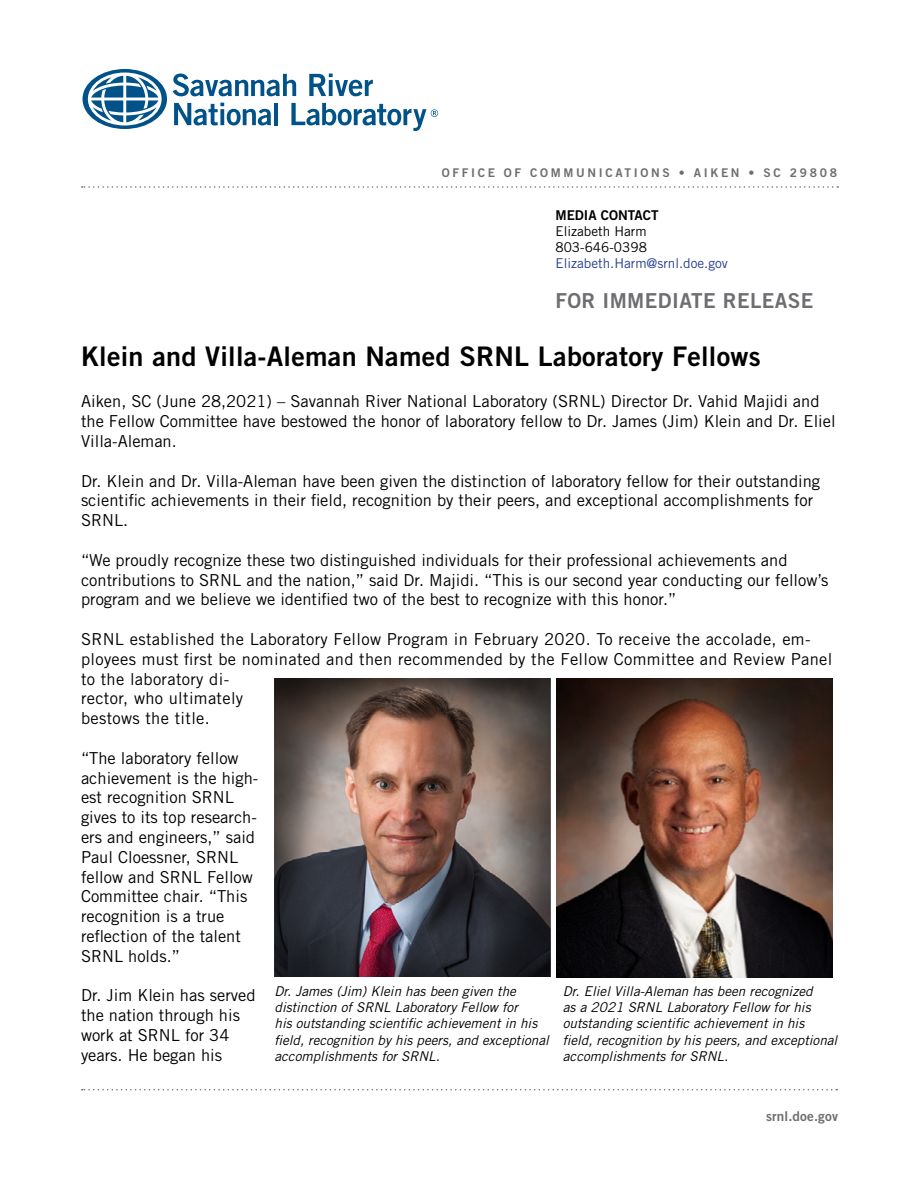
<style>
.page{position:relative;width:918px;height:1188px;background:#fff}
.page>*{position:absolute;margin:0;border:0;box-sizing:border-box;transform-origin:0 0}
.t1{font:27px "Trade Gothic LT Std Bd 2";letter-spacing:.01em;color:#000}
.t2{font:20.7px "Trade Gothic LT Std Bd 2";letter-spacing:.02em;color:#6d6e71}
.t3{font:16.5px/19.8px "Trade Gothic LT Std";color:#000}
.t4{font:16.5px/19.8px "Trade Gothic LT Std";letter-spacing:.02em;color:#000}
.t5{font:italic 13.5px/16.2px "Trade Gothic LT Std";color:#000}
.t6{font:13.5px "Trade Gothic LT Std";color:#25408f}
.t7{font:13.5px/16.2px "Trade Gothic LT Std";color:#000}
.t8{font:13.5px "Trade Gothic LT Std Bd 2";letter-spacing:.01em;color:#6d6e71}
.t9{font:13.5px "Trade Gothic LT Std Bd 2";color:#000}
.t10{font:12px "Trade Gothic LT Std Bd 2";letter-spacing:.22em;color:#6d6e71}
</style>
<div class="page">
<svg style="left:82px;top:1089px;width:755px;height:1px"></svg>
<svg style="left:82px;top:186px;width:756px;height:2px"></svg>
<svg style="left:83px;top:69px;width:84px;height:60px"></svg>
<svg style="left:173px;top:74px;width:123px;height:22px"></svg>
<svg style="left:309px;top:74px;width:64px;height:22px"></svg>
<svg style="left:174px;top:103px;width:97px;height:22px"></svg>
<hr style="left:274px;top:103px;width:4px;height:22px;background:#005288">
<svg style="left:291px;top:103px;width:147px;height:28px"></svg>
<img style="left:274px;top:678px;width:276px;height:298px">
<img style="left:556px;top:678px;width:276px;height:299px">
<p class="t10" style="left:442px;top:165px;width:397px">OFFICE OF COMMUNICATIONS • AIKEN • SC 29808</p>
<p class="t9" style="left:555px;top:207px;width:105px">MEDIA CONTACT</p>
<p class="t7" style="left:555px;top:223px;width:93px">Elizabeth Harm<br>803-646-0398</p>
<p class="t6" style="left:555px;top:255px;width:174px">Elizabeth.Harm@srnl.doe.gov</p>
<p class="t2" style="left:555px;top:288px;width:260px">FOR IMMEDIATE RELEASE</p>
<h1 class="t1" style="left:81px;top:340px;width:681px">Klein and Villa-Aleman Named SRNL Laboratory Fellows</h1>
<p class="t3" style="left:81px;top:391px;width:756px">Aiken, SC (June 28,2021) – Savannah River National Laboratory (SRNL) Director Dr. Vahid Majidi and the Fellow Committee have bestowed the honor of laboratory fellow to Dr. James (Jim) Klein and Dr. Eliel<br>Villa-Aleman.</p>
<p class="t3" style="left:81px;top:471px;width:741px">Dr. Klein and Dr. Villa-Aleman have been given the distinction of laboratory fellow for their outstanding scientific achievements in their field, recognition by their peers, and exceptional accomplishments for<br>SRNL.</p>
<p class="t3" style="left:81px;top:550px;width:749px">“We proudly recognize these two distinguished individuals for their professional achievements and contributions to SRNL and the nation,” said Dr. Majidi. “This is our second year conducting our fellow’s program and we believe we identified two of the best to recognize with this honor.”</p>
<p class="t4" style="left:81px;top:629px;width:753px">SRNL established the Laboratory Fellow Program in February 2020. To receive the accolade, em&shy;ployees must first be nominated and then recommended by the Fellow Committee and Review Panel to the laboratory di-<br>rector, who ultimately<br>bestows the title.</p>
<p class="t3" style="left:81px;top:748px;width:179px">“The laboratory fellow achievement is the high&shy;est recognition SRNL gives to its top research&shy;ers and engineers,” said<br>Paul Cloessner, SRNL fellow and SRNL Fellow<br>Committee chair. “This recognition is a true reflection of the talent<br>SRNL holds.”</p>
<p class="t3" style="left:81px;top:985px;width:176px">Dr. Jim Klein has served the nation through his work at SRNL for 34 years. He began his</p>
<p class="t5" style="left:274px;top:983px;width:276px">Dr. James (Jim) Klein has been given the distinction of SRNL Laboratory Fellow for<br>his outstanding scientific achievement in his field, recognition by his peers, and exceptional accomplishments for SRNL.</p>
<p class="t5" style="left:563px;top:983px;width:276px">Dr. Eliel Villa-Aleman has been recognized<br>as a 2021 SRNL Laboratory Fellow for his outstanding scientific achievement in his field, recognition by his peers, and exceptional accomplishments for SRNL.</p>
<p class="t8" style="left:766px;top:1107px;width:73px">srnl.doe.gov</p>
</div>
